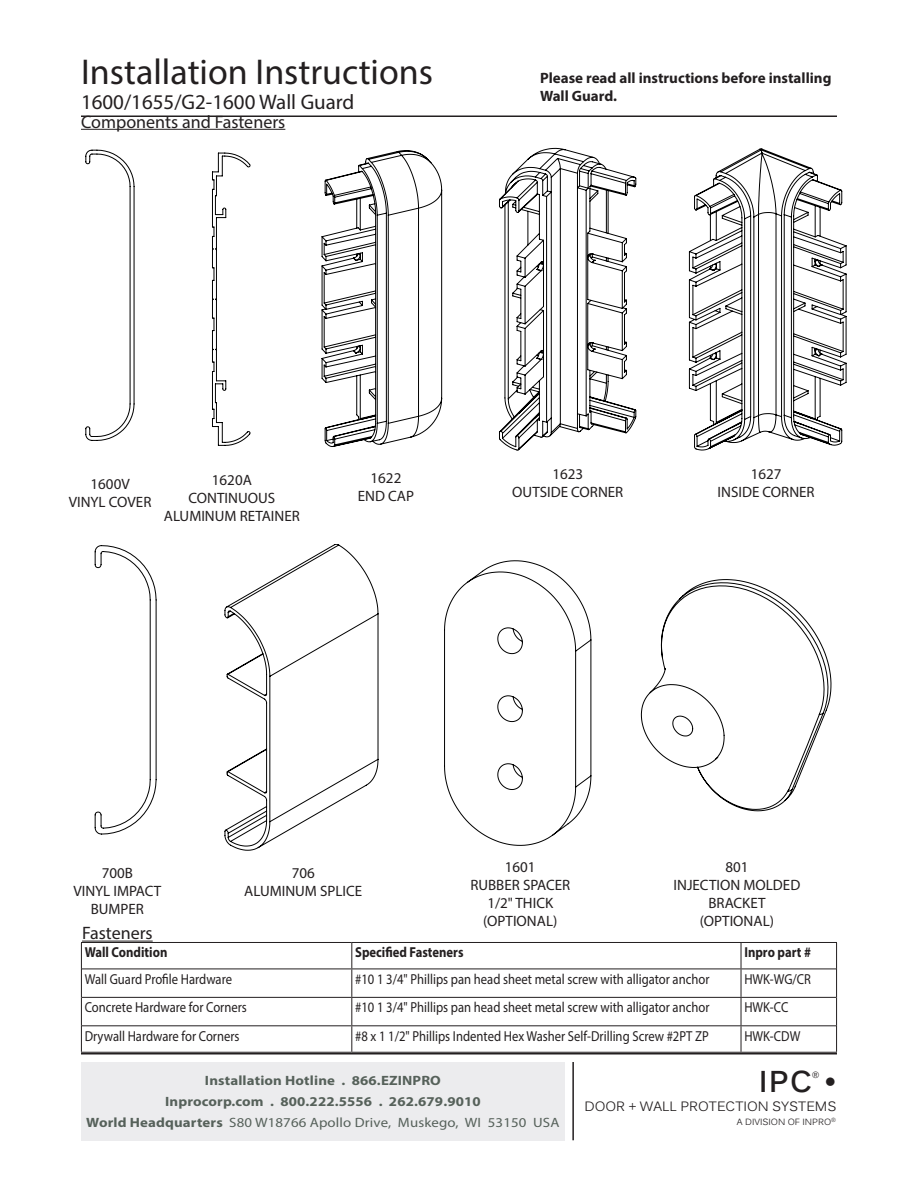
<style>
.page{position:relative;width:918px;height:1188px;background:#fff}
.page>*{position:absolute;margin:0;border:0;box-sizing:border-box;transform-origin:0 0}
.t1{font:36px "Myriad Pro";color:#231f20}
.t2{font:700 30px "Kalinga";color:#231f20}
.t3{font:21px "Myriad Pro";color:#231f20}
.t4{font:18px "Myriad Pro";color:#231f20}
.t5{font:15px/18px "Myriad Pro";color:#231f20;text-align:center}
.t6{font:700 15px/18px "Myriad Pro";color:#231f20}
.t7{font:14.4px "Myriad Pro";color:#231f20;scale:.87 1}
.t8{font:700 14.4px "Myriad Pro";color:#231f20;scale:.87 1}
.t9{font:700 13.5px/21px "Myriad Pro";letter-spacing:.01em;color:#56615a;text-align:center;scale:1.1 1}
.t10{font:13.5px "Kalinga";color:#231f20}
.t11{font:9px "Kalinga";color:#231f20}
.t12{font:700 9px "Kalinga";color:#231f20}
.s1{font-weight:400}
</style>
<div class="page">
<hr style="left:81px;top:1053px;width:756px;height:1px;background:#231f20">
<hr style="left:572px;top:1062px;width:2px;height:78px;background:#231f20">
<hr style="left:81px;top:116px;width:756px;height:1px;background:#231f20">
<div style="left:81px;top:1062px;width:484px;height:78px;background:#ececee"></div>
<hr style="left:81px;top:129px;width:204px;height:1px;background:#231f20">
<svg style="left:85px;top:150px;width:50px;height:291px"></svg>
<svg style="left:444px;top:560px;width:147px;height:286px"></svg>
<svg style="left:212px;top:153px;width:39px;height:293px"></svg>
<svg style="left:322px;top:150px;width:120px;height:297px"></svg>
<svg style="left:499px;top:148px;width:137px;height:303px"></svg>
<svg style="left:689px;top:148px;width:158px;height:303px"></svg>
<svg style="left:94px;top:545px;width:63px;height:290px"></svg>
<svg style="left:225px;top:544px;width:154px;height:306px"></svg>
<svg style="left:641px;top:579px;width:190px;height:232px"></svg>
<hr style="left:81px;top:942px;width:271px;height:1px;background:#231f20">
<hr style="left:352px;top:942px;width:389px;height:1px;background:#231f20">
<hr style="left:741px;top:942px;width:96px;height:1px;background:#231f20">
<hr style="left:82px;top:968px;width:270px;height:1px;background:#231f20">
<hr style="left:352px;top:968px;width:389px;height:1px;background:#231f20">
<hr style="left:741px;top:968px;width:95px;height:1px;background:#231f20">
<hr style="left:82px;top:997px;width:270px;height:1px;background:#231f20">
<hr style="left:352px;top:997px;width:389px;height:1px;background:#231f20">
<hr style="left:741px;top:997px;width:95px;height:1px;background:#231f20">
<hr style="left:82px;top:1025px;width:270px;height:1px;background:#231f20">
<hr style="left:352px;top:1025px;width:389px;height:1px;background:#231f20">
<hr style="left:741px;top:1025px;width:95px;height:1px;background:#231f20">
<hr style="left:81px;top:1052px;width:271px;height:1px;background:#231f20">
<hr style="left:352px;top:1052px;width:389px;height:1px;background:#231f20">
<hr style="left:741px;top:1052px;width:96px;height:1px;background:#231f20">
<svg style="left:81px;top:943px;width:1px;height:109px"></svg>
<svg style="left:351px;top:943px;width:1px;height:109px"></svg>
<svg style="left:741px;top:943px;width:1px;height:109px"></svg>
<svg style="left:836px;top:943px;width:1px;height:109px"></svg>
<hr style="left:82px;top:941px;width:71px;height:1px;background:#231f20">
<h1 class="t1" style="left:81px;top:49px;width:354px">Installation Instructions</h1>
<h3 class="t3" style="left:81px;top:89px;width:275px">1600/1655/G2-1600 Wall Guard</h3>
<p class="t4" style="left:81px;top:110px;width:206px">Components and Fasteners</p>
<p class="t6" style="left:540px;top:68px;width:293px">Please read all instructions before installing<br>Wall Guard.</p>
<p class="t5" style="left:91px;top:475px;width:41px">1600V</p>
<p class="t5" style="left:69px;top:493px;width:84px">VINYL COVER</p>
<p class="t5" style="left:212px;top:471px;width:41px">1620A</p>
<p class="t5" style="left:189px;top:489px;width:88px">CONTINUOUS</p>
<p class="t5" style="left:164px;top:507px;width:137px">ALUMINUM RETAINER</p>
<p class="t5" style="left:371px;top:468px;width:32px">1622</p>
<p class="t5" style="left:358px;top:486px;width:58px">END CAP</p>
<p class="t5" style="left:552px;top:465px;width:32px">1623</p>
<p class="t5" style="left:512px;top:483px;width:113px">OUTSIDE CORNER</p>
<p class="t5" style="left:751px;top:465px;width:32px">1627</p>
<p class="t5" style="left:718px;top:483px;width:99px">INSIDE CORNER</p>
<p class="t5" style="left:102px;top:864px;width:33px">700B</p>
<p class="t5" style="left:73px;top:882px;width:89px">VINYL IMPACT<br>BUMPER</p>
<p class="t4" style="left:82px;top:922px;width:72px">Fasteners</p>
<p class="t5" style="left:292px;top:864px;width:25px">706</p>
<p class="t5" style="left:244px;top:882px;width:120px">ALUMINUM SPLICE</p>
<p class="t5" style="left:505px;top:857px;width:32px">1601</p>
<p class="t5" style="left:470px;top:875px;width:101px">RUBBER SPACER</p>
<p class="t5" style="left:487px;top:893px;width:67px">1/2" THICK</p>
<p class="t5" style="left:483px;top:911px;width:76px">(OPTIONAL)</p>
<p class="t5" style="left:725px;top:857px;width:25px">801</p>
<p class="t5" style="left:674px;top:875px;width:128px">INJECTION MOLDED</p>
<p class="t5" style="left:708px;top:893px;width:59px">BRACKET</p>
<p class="t5" style="left:700px;top:911px;width:76px">(OPTIONAL)</p>
<p class="t8" style="left:85px;top:943px;width:97px">Wall Condition</p>
<p class="t8" style="left:355px;top:943px;width:126px">Specified Fasteners</p>
<p class="t8" style="left:744px;top:943px;width:78px">Inpro part #</p>
<p class="t7" style="left:85px;top:970px;width:171px">Wall Guard Profile Hardware</p>
<p class="t7" style="left:355px;top:970px;width:409px">#10 1 3/4" Phillips pan head sheet metal screw with alligator anchor</p>
<p class="t7" style="left:744px;top:970px;width:78px">HWK-WG/CR</p>
<p class="t7" style="left:85px;top:998px;width:188px">Concrete Hardware for Corners</p>
<p class="t7" style="left:355px;top:998px;width:409px">#10 1 3/4" Phillips pan head sheet metal screw with alligator anchor</p>
<p class="t7" style="left:744px;top:998px;width:52px">HWK-CC</p>
<p class="t7" style="left:85px;top:1027px;width:180px">Drywall Hardware for Corners</p>
<p class="t7" style="left:355px;top:1027px;width:408px">#8 x 1 1/2" Phillips Indented Hex Washer Self-Drilling Screw #2PT ZP</p>
<p class="t7" style="left:744px;top:1027px;width:66px">HWK-CDW</p>
<p class="t9" style="left:86px;top:1070px;width:432px">Installation Hotline . 866.EZINPRO<br>Inprocorp.com . 800.222.5556 . 262.679.9010<br>World Headquarters <span class="s1">S80 W18766 Apollo Drive, Muskego, WI 53150 USA</span></p>
<h2 class="t2" style="left:759px;top:1061px;width:80px">IPC •</h2>
<p class="t12" style="left:812px;top:1069px;width:9px">®</p>
<p class="t10" style="left:584px;top:1098px;width:254px">DOOR + WALL PROTECTION SYSTEMS</p>
<p class="t11" style="left:737px;top:1116px;width:100px">A DIVISION OF INPRO<sup>®</sup></p>
</div>
